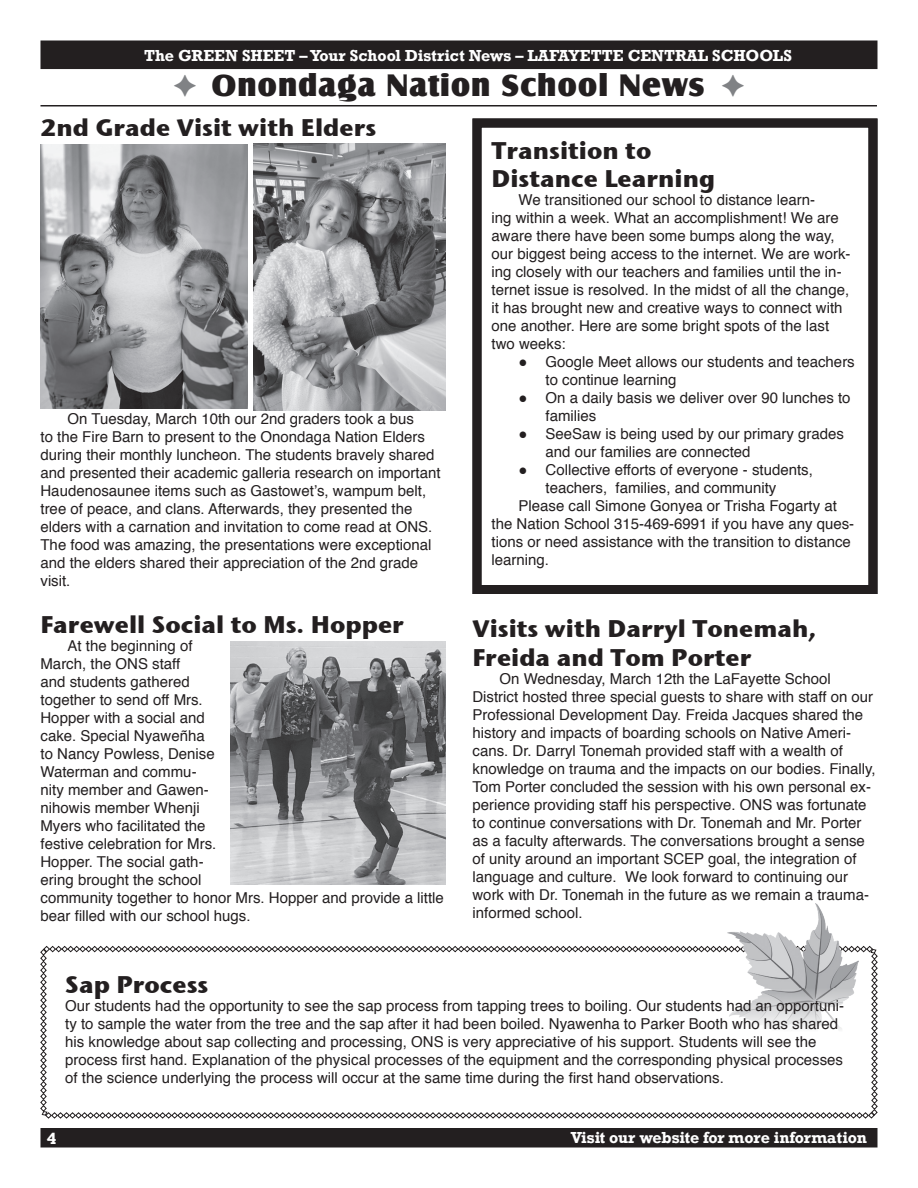
<style>
.page{position:relative;width:918px;height:1188px;background:#fff}
.page>*{position:absolute;margin:0;border:0;box-sizing:border-box;transform-origin:0 0}
.t1{font:700 30px "Silva";letter-spacing:.05em;color:#231f20}
.t2{font:700 24px/28.8px "Stone Sans ITC";color:#231f20}
.t3{font:15px/18px "Helvetica";color:#231f20}
.t4{font:700 15px "Rockwell";color:#fff}
.s1{color:#808285}
</style>
<div class="page">
<div style="left:41px;top:1129px;width:836px;height:18px;background:#231f20"></div>
<div style="left:40px;top:1128px;width:838px;height:20px;border:2px solid #231f20"></div>
<div style="left:41px;top:41px;width:836px;height:27px;background:#231f20"></div>
<div style="left:40px;top:40px;width:838px;height:29px;border:2px solid #231f20"></div>
<hr style="left:40px;top:105px;width:837px;height:1px;background:#231f20">
<img style="left:41px;top:145px;width:206px;height:263px">
<img style="left:254px;top:144px;width:192px;height:267px">
<img style="left:231px;top:642px;width:215px;height:243px">
<svg style="left:40px;top:946px;width:838px;height:173px"></svg>
<img style="left:720px;top:904px;width:139px;height:145px">
<div style="left:472px;top:118px;width:406px;height:476px;border:9px solid #231f20"></div>
<p class="t4" style="left:144px;top:45px;width:649px">The GREEN SHEET – Your School District News – LAFAYETTE CENTRAL SCHOOLS</p>
<p class="t1" style="left:173px;top:67px;width:573px"><span class="s1">✦</span> Onondaga Nation School News <span class="s1">✦</span></p>
<p class="t2" style="left:40px;top:112px;width:337px">2nd Grade Visit with Elders</p>
<p class="t3" style="left:40px;top:411px;width:402px;text-indent:27px">On Tuesday, March 10th our 2nd graders took a bus<br>to the Fire Barn to present to the Onondaga Nation Elders during their monthly luncheon. The students bravely shared and presented their academic galleria research on important Haudenosaunee items such as Gastowet’s, wampum belt, tree of peace, and clans. Afterwards, they presented the elders with a carnation and invitation to come read at ONS.<br>The food was amazing, the presentations were exceptional and the elders shared their appreciation of the 2nd grade visit.</p>
<p class="t2" style="left:40px;top:609px;width:365px">Farewell Social to Ms. Hopper</p>
<p class="t3" style="left:40px;top:637px;width:405px;text-indent:27px">At the beginning of<br>March, the ONS staff<br>and students gathered<br>together to send off Mrs.<br>Hopper with a social and<br>cake. Special Nyaweñha<br>to Nancy Powless, Denise<br>Waterman and commu-<br>nity member and Gawen-<br>nihowis member Whenji<br>Myers who facilitated the<br>festive celebration for Mrs.<br>Hopper. The social gath-<br>ering brought the school<br>community together to honor Mrs. Hopper and provide a little bear filled with our school hugs.</p>
<p class="t2" style="left:492px;top:134px;width:225px">Transition to<br>Distance Learning</p>
<p class="t3" style="left:492px;top:192px;width:361px;text-indent:27px">We transitioned our school to distance learn-<br>ing within a week. What an accomplishment! We are aware there have been some bumps along the way, our biggest being access to the internet. We are work&shy;ing closely with our teachers and families until the in&shy;ternet issue is resolved. In the midst of all the change, it has brought new and creative ways to connect with one another. Here are some bright spots of the last two weeks:</p>
<p class="t3" style="left:546px;top:354px;width:311px;text-indent:-27px">● Google Meet allows our students and teachers to continue learning</p>
<p class="t3" style="left:546px;top:390px;width:307px;text-indent:-27px">● On a daily basis we deliver over 90 lunches to families</p>
<p class="t3" style="left:519px;top:426px;width:327px">● SeeSaw is being used by our primary grades</p>
<p class="t3" style="left:546px;top:444px;width:207px">and our families are connected</p>
<p class="t3" style="left:519px;top:462px;width:296px">● Collective efforts of everyone - students,</p>
<p class="t3" style="left:546px;top:480px;width:232px">teachers, families, and community</p>
<p class="t3" style="left:492px;top:498px;width:364px;text-indent:27px">Please call Simone Gonyea or Trisha Fogarty at the Nation School 315-469-6991 if you have any ques&shy;tions or need assistance with the transition to distance learning.</p>
<p class="t2" style="left:472px;top:613px;width:346px">Visits with Darryl Tonemah,<br>Freida and Tom Porter</p>
<p class="t3" style="left:472px;top:670px;width:405px;text-indent:27px">On Wednesday, March 12th the LaFayette School District hosted three special guests to share with staff on our Professional Development Day. Freida Jacques shared the history and impacts of boarding schools on Native Ameri&shy;cans. Dr. Darryl Tonemah provided staff with a wealth of knowledge on trauma and the impacts on our bodies. Finally, Tom Porter concluded the session with his own personal ex&shy;perience providing staff his perspective. ONS was fortunate to continue conversations with Dr. Tonemah and Mr. Porter as a faculty afterwards. The conversations brought a sense of unity around an important SCEP goal, the integration of language and culture. We look forward to continuing our work with Dr. Tonemah in the future as we remain a trauma&shy;informed school.</p>
<p class="t2" style="left:65px;top:969px;width:145px">Sap Process</p>
<p class="t3" style="left:65px;top:997px;width:780px">Our students had the opportunity to see the sap process from tapping trees to boiling. Our students had an opportuni&shy;ty to sample the water from the tree and the sap after it had been boiled. Nyawenha to Parker Booth who has shared his knowledge about sap collecting and processing, ONS is very appreciative of his support. Students will see the process first hand. Explanation of the physical processes of the equipment and the corresponding physical processes of the science underlying the process will occur at the same time during the first hand observations.</p>
<p class="t4" style="left:47px;top:1129px;width:11px">4</p>
<p class="t4" style="left:571px;top:1128px;width:298px">Visit our website for more information</p>
</div>
